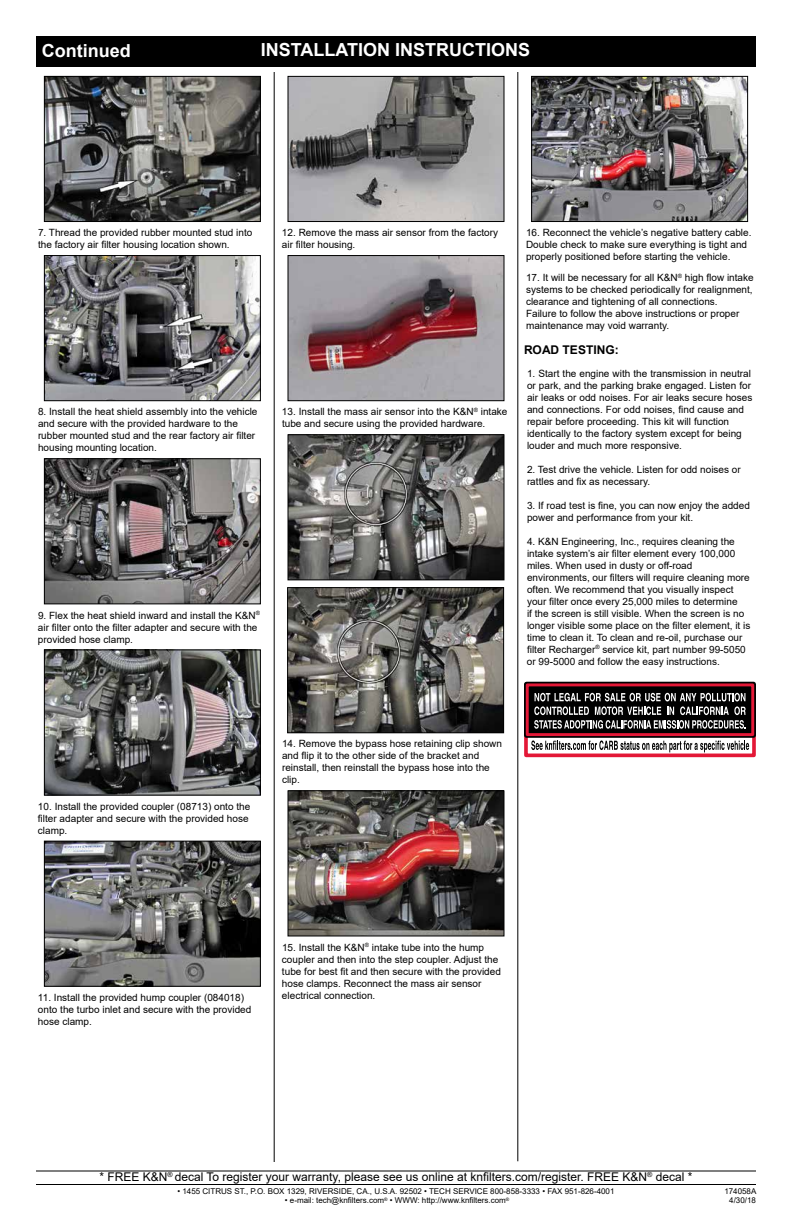
<style>
.page{position:relative;width:792px;height:1224px;background:#fff}
.page>*{position:absolute;margin:0;border:0;box-sizing:border-box;transform-origin:0 0}
.t1{font:700 18px "Arial";color:#fff}
.t2{font:12px "Arial";color:#000}
.t3{font:700 12px "Arial";color:#000}
.t4{font:10px/12px "Arial";color:#000}
.t5{font:8px/9.6px "Arial";color:#000;text-align:center}
</style>
<div class="page">
<div style="left:36px;top:36px;width:720px;height:31px;background:#000"></div>
<hr style="left:36px;top:1184px;width:720px;height:1px;background:#000">
<hr style="left:36px;top:1171px;width:720px;height:1px;background:#000">
<hr style="left:274px;top:72px;width:1px;height:1090px;background:#000">
<hr style="left:518px;top:72px;width:1px;height:1089px;background:#000">
<div style="left:524px;top:728px;width:232px;height:29px;border:4px solid #e31837"></div>
<div style="left:526px;top:684px;width:228px;height:51px;background:#000"></div>
<div style="left:524px;top:682px;width:232px;height:56px;border:5px solid #000"></div>
<div style="left:526px;top:683px;width:228px;height:53px;border:3px solid #e31837"></div>
<svg style="left:531px;top:740px;width:218px;height:12px"></svg>
<svg style="left:534px;top:693px;width:212px;height:36px"></svg>
<img style="left:46px;top:78px;width:213px;height:142px">
<div style="left:44px;top:76px;width:217px;height:146px;border:1px solid #000"></div>
<img style="left:46px;top:257px;width:213px;height:142px">
<div style="left:44px;top:255px;width:217px;height:146px;border:1px solid #000"></div>
<img style="left:46px;top:460px;width:213px;height:142px">
<div style="left:44px;top:458px;width:217px;height:146px;border:1px solid #000"></div>
<img style="left:46px;top:652px;width:213px;height:141px">
<div style="left:44px;top:650px;width:217px;height:145px;border:1px solid #000"></div>
<img style="left:46px;top:843px;width:213px;height:142px">
<div style="left:44px;top:841px;width:217px;height:146px;border:1px solid #000"></div>
<img style="left:290px;top:78px;width:212px;height:142px">
<div style="left:288px;top:76px;width:216px;height:146px;border:1px solid #000"></div>
<img style="left:290px;top:257px;width:212px;height:142px">
<div style="left:288px;top:255px;width:216px;height:146px;border:1px solid #000"></div>
<img style="left:290px;top:436px;width:212px;height:142px">
<div style="left:288px;top:434px;width:216px;height:146px;border:1px solid #000"></div>
<img style="left:289px;top:589px;width:213px;height:142px">
<div style="left:287px;top:587px;width:217px;height:146px;border:1px solid #000"></div>
<img style="left:290px;top:792px;width:212px;height:142px">
<div style="left:288px;top:790px;width:216px;height:146px;border:1px solid #000"></div>
<img style="left:533px;top:78px;width:213px;height:142px">
<div style="left:531px;top:76px;width:217px;height:146px;border:1px solid #000"></div>
<h1 class="t1" style="left:42px;top:38px;width:90px">Continued</h1>
<h1 class="t1" style="left:261px;top:37px;width:271px">INSTALLATION INSTRUCTIONS</h1>
<p class="t4" style="left:38px;top:227px;width:216px">7. Thread the provided rubber mounted stud into the factory air filter housing location shown.</p>
<p class="t4" style="left:38px;top:406px;width:221px">8. Install the heat shield assembly into the vehicle and secure with the provided hardware to the rubber mounted stud and the rear factory air filter housing mounting location.</p>
<p class="t4" style="left:38px;top:609px;width:224px">9. Flex the heat shield inward and install the K&amp;N<sup>® </sup>air filter onto the filter adapter and secure with the provided hose clamp.</p>
<p class="t4" style="left:282px;top:227px;width:218px">12. Remove the mass air sensor from the factory air filter housing.</p>
<p class="t4" style="left:282px;top:406px;width:227px">13. Install the mass air sensor into the K&amp;N<sup>®</sup> intake tube and secure using the provided hardware.</p>
<p class="t4" style="left:526px;top:227px;width:227px">16. Reconnect the vehicle’s negative battery cable.<br>Double check to make sure everything is tight and properly positioned before starting the vehicle.</p>
<p class="t4" style="left:526px;top:272px;width:229px">17. It will be necessary for all K&amp;N<sup>®</sup> high flow intake systems to be checked periodically for realignment, clearance and tightening of all connections.<br>Failure to follow the above instructions or proper maintenance may void warranty.</p>
<p class="t3" style="left:524px;top:341px;width:96px">ROAD TESTING:</p>
<p class="t4" style="left:527px;top:367px;width:227px">1. Start the engine with the transmission in neutral or park, and the parking brake engaged. Listen for air leaks or odd noises. For air leaks secure hoses and connections. For odd noises, find cause and repair before proceeding. This kit will function identically to the factory system except for being louder and much more responsive.</p>
<p class="t4" style="left:527px;top:463px;width:215px">2. Test drive the vehicle. Listen for odd noises or rattles and fix as necessary.</p>
<p class="t4" style="left:527px;top:499px;width:224px">3. If road test is fine, you can now enjoy the added power and performance from your kit.</p>
<p class="t4" style="left:527px;top:535px;width:225px">4. K&amp;N Engineering, Inc., requires cleaning the intake system’s air filter element every 100,000 miles. When used in dusty or off-road environments, our filters will require cleaning more often. We recommend that you visually inspect your filter once every 25,000 miles to determine<br>if the screen is still visible. When the screen is no longer visible some place on the filter element, it is time to clean it. To clean and re-oil, purchase our filter Recharger<sup>®</sup> service kit, part number 99-5050 or 99-5000 and follow the easy instructions.</p>
<p class="t4" style="left:38px;top:800px;width:214px">10. Install the provided coupler (08713) onto the filter adapter and secure with the provided hose clamp.</p>
<p class="t4" style="left:282px;top:738px;width:222px">14. Remove the bypass hose retaining clip shown and flip it to the other side of the bracket and reinstall, then reinstall the bypass hose into the clip.</p>
<p class="t4" style="left:38px;top:991px;width:215px">11. Install the provided hump coupler (084018) onto the turbo inlet and secure with the provided hose clamp.</p>
<p class="t4" style="left:282px;top:941px;width:221px">15. Install the K&amp;N<sup>®</sup> intake tube into the hump coupler and then into the step coupler. Adjust the tube for best fit and then secure with the provided hose clamps. Reconnect the mass air sensor electrical connection.</p>
<p class="t2" style="left:100px;top:1169px;width:594px">* FREE K&amp;N<sup>®</sup> decal To register your warranty, please see us online at knfilters.com/register. FREE K&amp;N<sup>®</sup> decal *</p>
<p class="t5" style="left:177px;top:1186px;width:439px">• 1455 CITRUS ST., P.O. BOX 1329, RIVERSIDE, CA., U.S.A. 92502 • TECH SERVICE 800-858-3333 • FAX 951-826-4001</p>
<p class="t5" style="left:285px;top:1196px;width:226px">• e-mail: tech@knfilters.com<sup>®</sup> • WWW: http://www.knfilters.com<sup>®</sup></p>
<p class="t5" style="left:724px;top:1186px;width:34px">174058A<br>4/30/18</p>
</div>
